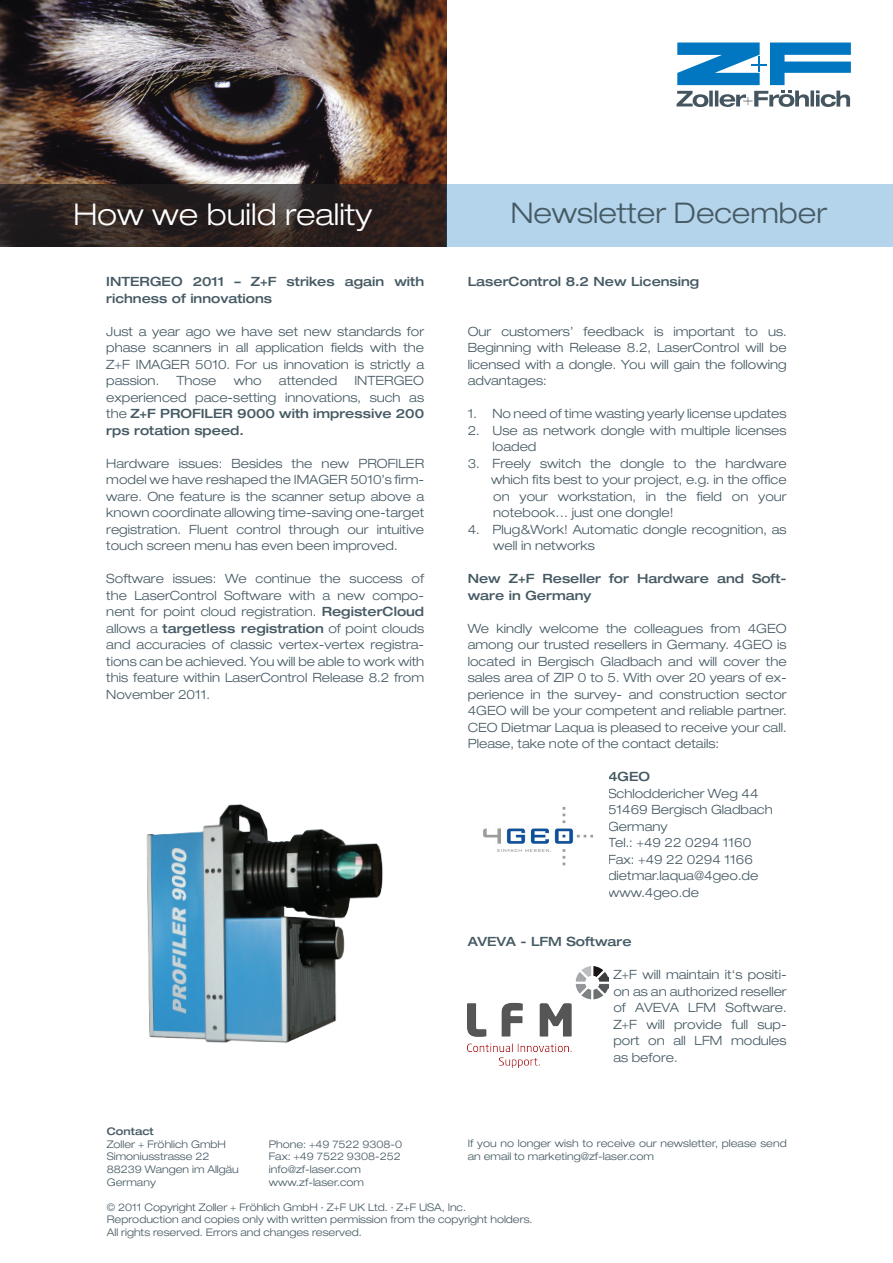
<style>
.page{position:relative;width:893px;height:1263px;background:#fff}
.page>*{position:absolute;margin:0;border:0;box-sizing:border-box;transform-origin:0 0}
.t1{font:300 expanded 30px "Helvetica Neue";color:#fff}
.t2{font:300 expanded 28.5px "Helvetica Neue";color:#465a64}
.t3{font:300 expanded 12.75px/16.5px "Helvetica Neue";color:#465a64;text-align:justify}
.t4{font:500 expanded 12.75px/16.5px "Helvetica Neue";color:#465a64}
.t5{font:300 expanded 10.5px/12.6px "Helvetica Neue";color:#465a64}
.t6{font:500 expanded 10.5px "Helvetica Neue";color:#465a64}
.s1{font-weight:500}
</style>
<div class="page">
<img style="left:0;top:0;width:446px;height:184px">
<svg style="left:0;top:184px;width:446px;height:63px;background:#302523"></svg>
<div style="left:446px;top:184px;width:447px;height:63px;background:#b3d4eb"></div>
<img style="left:483px;top:806px;width:110px;height:60px">
<img style="left:146px;top:804px;width:237px;height:239px">
<img style="left:468px;top:966px;width:140px;height:101px">
<svg style="left:676px;top:43px;width:175px;height:64px"></svg>
<h1 class="t1" style="left:73px;top:196px;width:300px">How we build reality</h1>
<h2 class="t2" style="left:511px;top:196px;width:318px">Newsletter December</h2>
<p class="t4" style="left:106px;top:273px;width:319px">INTERGEO 2011 – Z+F strikes again with richness of innovations</p>
<p class="t3" style="left:106px;top:323px;width:319px">Just a year ago we have set new standards for phase scanners in all application fields with the Z+F IMAGER 5010. For us innovation is strictly a passion.</p>
<p class="t3" style="left:106px;top:372px;width:319px;text-indent:248px">INTERGEO experienced pace-setting innovations, such as the <span class="s1">Z+F PROFILER 9000 with impressive 200 rps rotation speed.</span></p>
<p class="t3" style="left:106px;top:455px;width:319px">Hardware issues: Besides the new PROFILER model we have reshaped the IMAGER 5010’s firm&shy;ware. One feature is the scanner setup above a known coordinate allowing time-saving one-target registration. Fluent control through our intuitive touch screen menu has even been improved.</p>
<p class="t3" style="left:106px;top:570px;width:319px">Software issues: We continue the success of the LaserControl Software with a new compo&shy;nent for point cloud registration. <span class="s1">RegisterCloud </span>allows a <span class="s1">targetless registration</span> of point clouds and accuracies of classic vertex-vertex registra&shy;tions can be achieved. You will be able to work with this feature within LaserControl Release 8.2 from November 2011.</p>
<p class="t3" style="left:176px;top:372px;width:41px">Those</p>
<p class="t3" style="left:234px;top:372px;width:29px">who</p>
<p class="t3" style="left:279px;top:372px;width:60px">attended</p>
<p class="t4" style="left:468px;top:273px;width:233px">LaserControl 8.2 New Licensing</p>
<p class="t3" style="left:468px;top:323px;width:320px">Our customers’ feedback is important to us.<br>Beginning with Release 8.2, LaserControl will be licensed with a dongle. You will gain the following advantages:</p>
<p class="t3" style="left:468px;top:405px;width:320px">1. No need of time wasting yearly license updates</p>
<p class="t3" style="left:493px;top:422px;width:296px;text-indent:-25px">2. Use as network dongle with multiple licenses loaded</p>
<p class="t3" style="left:491px;top:455px;width:297px;text-indent:-23px">3. Freely switch the dongle to the hardware which fits best to your project, e.g. in the office on your workstation, in the field on your notebook… just one dongle!</p>
<p class="t3" style="left:493px;top:521px;width:295px;text-indent:-25px">4. Plug&amp;Work! Automatic dongle recognition, as well in networks</p>
<p class="t4" style="left:468px;top:570px;width:320px">New Z+F Reseller for Hardware and Soft&shy;ware in Germany</p>
<p class="t3" style="left:468px;top:620px;width:320px">We kindly welcome the colleagues from 4GEO among our trusted resellers in Germany. 4GEO is located in Bergisch Gladbach and will cover the sales area of ZIP 0 to 5. With over 20 years of ex&shy;perience in the survey- and construction sector 4GEO will be your competent and reliable partner.<br>CEO Dietmar Laqua is pleased to receive your call.<br>Please, take note of the contact details:</p>
<p class="t4" style="left:608px;top:768px;width:43px">4GEO</p>
<p class="t3" style="left:608px;top:785px;width:166px;text-align:left">Schloddericher Weg 44<br>51469 Bergisch Gladbach<br>Germany<br>Tel.: +49 22 0294 1160<br>Fax: +49 22 0294 1166 dietmar.laqua@4geo.de www.4geo.de</p>
<p class="t4" style="left:468px;top:933px;width:165px">AVEVA - LFM Software</p>
<p class="t3" style="left:613px;top:966px;width:175px">Z+F will maintain it‘s positi&shy;on as an authorized reseller of AVEVA LFM Software.<br>Z+F will provide full sup&shy;port on all LFM modules as before.</p>
<p class="t6" style="left:107px;top:1125px;width:49px">Contact</p>
<p class="t5" style="left:107px;top:1137px;width:121px">Zoller + Fröhlich GmbH</p>
<p class="t5" style="left:269px;top:1137px;width:135px">Phone: +49 7522 9308-0</p>
<p class="t5" style="left:107px;top:1150px;width:104px">Simoniusstrasse 22</p>
<p class="t5" style="left:269px;top:1150px;width:133px">Fax: +49 7522 9308-252</p>
<p class="t5" style="left:107px;top:1163px;width:134px">88239 Wangen im Allgäu</p>
<p class="t5" style="left:269px;top:1163px;width:94px">info@zf-laser.com</p>
<p class="t5" style="left:107px;top:1175px;width:51px">Germany</p>
<p class="t5" style="left:269px;top:1175px;width:97px">www.zf-laser.com</p>
<p class="t5" style="left:107px;top:1200px;width:427px">© 2011 Copyright Zoller + Fröhlich GmbH · Z+F UK Ltd. · Z+F USA, Inc.<br>Reproduction and copies only with written permission from the copyright holders.<br>All rights reserved. Errors and changes reserved.</p>
<p class="t5" style="left:468px;top:1137px;width:320px">If you no longer wish to receive our newsletter, please send an email to marketing@zf-laser.com</p>
</div>
